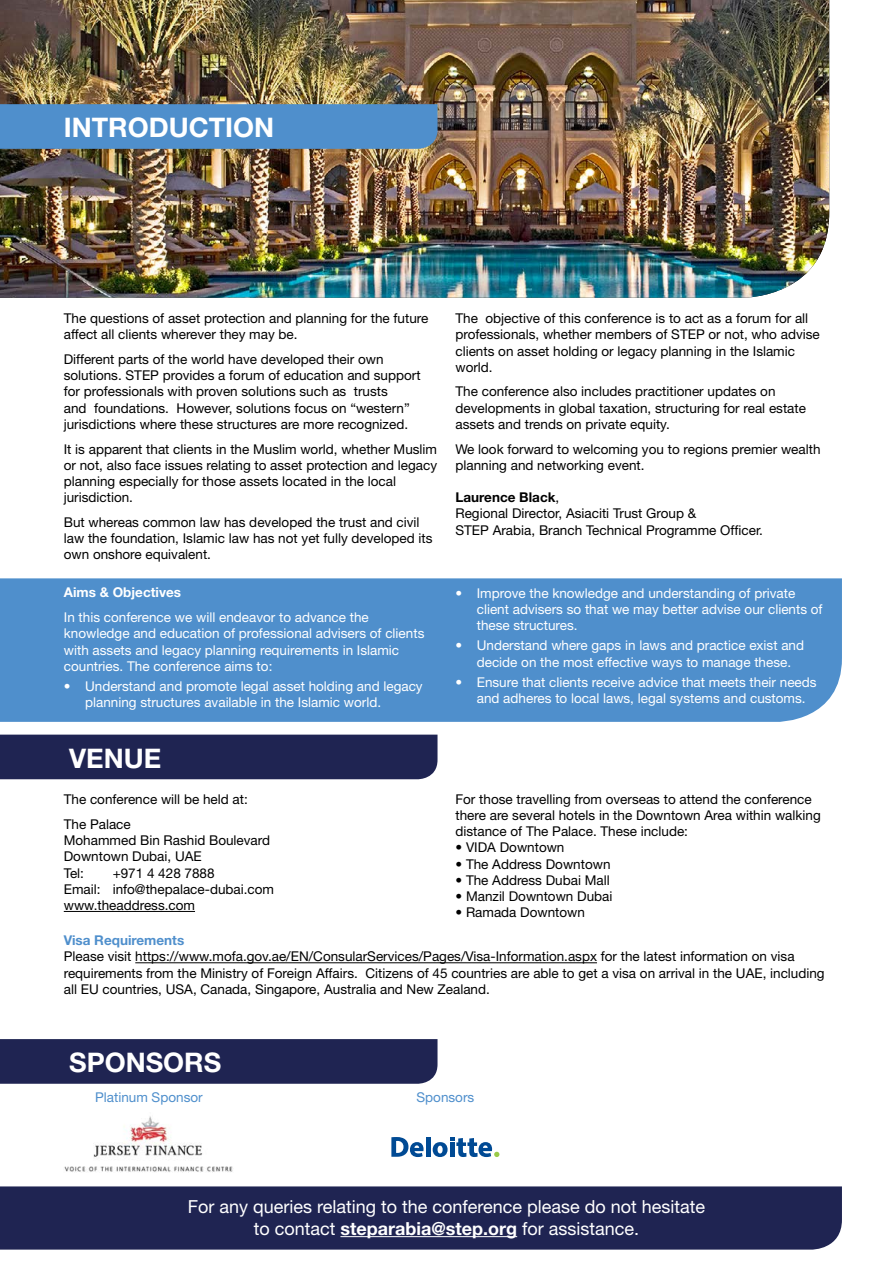
<style>
.page{position:relative;width:893px;height:1263px;background:#fff}
.page>*{position:absolute;margin:0;border:0;box-sizing:border-box;transform-origin:0 0}
.t1{font:700 27px "Helvetica Neue LT";color:#fff}
.t2{font:18px/21.6px "Helvetica Neue LT";color:#fff;text-align:center}
.t3{font:13.5px/16.2px "Helvetica Neue LT";color:#000}
.t4{font:13.5px/16.2px "Helvetica Neue LT";color:#fff}
.t5{font:13.5px "Helvetica Neue LT";color:#4f8fcc}
.t6{font:700 13.5px "Helvetica Neue LT";color:#4f8fcc}
.t7{font:700 13.5px "Helvetica Neue LT";color:#fff}
.s1{font-weight:700}
</style>
<div class="page">
<img style="left:0;top:0;width:829px;height:298px">
<div style="left:0;top:735px;width:437px;height:44px;background:#1f2452"></div>
<div style="left:0;top:1039px;width:437px;height:45px;background:#1f2452"></div>
<div style="left:0;top:104px;width:437px;height:45px;background:#4f8fcc"></div>
<hr style="left:135px;top:962px;width:462px;height:1px;background:#000">
<div style="left:0;top:578px;width:842px;height:144px;background:#4f8fcc"></div>
<hr style="left:64px;top:911px;width:131px;height:1px;background:#000">
<img style="left:64px;top:1116px;width:169px;height:57px">
<div style="left:0;top:1186px;width:842px;height:63px;background:#1f2452"></div>
<hr style="left:340px;top:1236px;width:177px;height:1px;background:#fff">
<hr style="left:426px;top:1137px;width:4px;height:20px;background:#004a94">
<svg style="left:433px;top:1137px;width:66px;height:20px"></svg>
<svg style="left:391px;top:1137px;width:33px;height:20px"></svg>
<h1 class="t1" style="left:64px;top:111px;width:212px">INTRODUCTION</h1>
<p class="t3" style="left:64px;top:310px;width:366px">The questions of asset protection and planning for the future affect all clients wherever they may be.</p>
<p class="t3" style="left:64px;top:351px;width:358px">Different parts of the world have developed their own solutions. STEP provides a forum of education and support for professionals with proven solutions such as trusts<br>and foundations. However, solutions focus on “western” jurisdictions where these structures are more recognized.</p>
<p class="t3" style="left:64px;top:440px;width:375px">It is apparent that clients in the Muslim world, whether Muslim or not, also face issues relating to asset protection and legacy planning especially for those assets located in the local jurisdiction.</p>
<p class="t3" style="left:64px;top:514px;width:370px">But whereas common law has developed the trust and civil law the foundation, Islamic law has not yet fully developed its own onshore equivalent.</p>
<p class="t7" style="left:64px;top:584px;width:119px">Aims &amp; Objectives</p>
<p class="t4" style="left:64px;top:609px;width:362px">In this conference we will endeavor to advance the knowledge and education of professional advisers of clients with assets and legacy planning requirements in Islamic countries. The conference aims to:</p>
<p class="t4" style="left:85px;top:678px;width:339px;text-indent:-21px">• Understand and promote legal asset holding and legacy planning structures available in the Islamic world.</p>
<h1 class="t1" style="left:69px;top:741px;width:94px">VENUE</h1>
<p class="t3" style="left:64px;top:786px;width:186px;line-height:25.2px">The conference will be held at:<br>The Palace</p>
<p class="t3" style="left:64px;top:832px;width:208px">Mohammed Bin Rashid Boulevard<br>Downtown Dubai, UAE<br>Tel:</p>
<p class="t3" style="left:64px;top:865px;width:212px;text-indent:49px">+971 4 428 7888<br>Email: info@thepalace-dubai.com www.theaddress.com</p>
<p class="t3" style="left:455px;top:310px;width:366px">The objective of this conference is to act as a forum for all professionals, whether members of STEP or not, who advise clients on asset holding or legacy planning in the Islamic world.</p>
<p class="t3" style="left:455px;top:383px;width:352px">The conference also includes practitioner updates on developments in global taxation, structuring for real estate assets and trends on private equity.</p>
<p class="t3" style="left:455px;top:440px;width:366px">We look forward to welcoming you to regions premier wealth planning and networking event.</p>
<p class="t3" style="left:455px;top:489px;width:309px"><span class="s1">Laurence Black</span>,<br>Regional Director, Asiaciti Trust Group &amp;<br>STEP Arabia, Branch Technical Programme Officer.</p>
<p class="t4" style="left:477px;top:584px;width:347px;text-indent:-21px">• Improve the knowledge and understanding of private client advisers so that we may better advise our clients of these structures.</p>
<p class="t4" style="left:477px;top:637px;width:329px;text-indent:-21px">• Understand where gaps in laws and practice exist and decide on the most effective ways to manage these.</p>
<p class="t4" style="left:477px;top:674px;width:341px;text-indent:-21px">• Ensure that clients receive advice that meets their needs and adheres to local laws, legal systems and customs.</p>
<p class="t3" style="left:455px;top:791px;width:367px">For those travelling from overseas to attend the conference there are several hotels in the Downtown Area within walking distance of The Palace. These include:</p>
<p class="t3" style="left:455px;top:839px;width:110px">• VIDA Downtown</p>
<p class="t3" style="left:455px;top:855px;width:157px">• The Address Downtown</p>
<p class="t3" style="left:455px;top:872px;width:156px">• The Address Dubai Mall</p>
<p class="t3" style="left:455px;top:888px;width:158px">• Manzil Downtown Dubai</p>
<p class="t3" style="left:455px;top:904px;width:131px">• Ramada Downtown</p>
<p class="t6" style="left:64px;top:932px;width:122px">Visa Requirements</p>
<p class="t3" style="left:64px;top:948px;width:762px">Please visit https://www.mofa.gov.ae/EN/ConsularServices/Pages/Visa-Information.aspx for the latest information on visa requirements from the Ministry of Foreign Affairs. Citizens of 45 countries are able to get a visa on arrival in the UAE, including all EU countries, USA, Canada, Singapore, Australia and New Zealand.</p>
<h1 class="t1" style="left:69px;top:1046px;width:154px">SPONSORS</h1>
<p class="t5" style="left:95px;top:1089px;width:109px">Platinum Sponsor</p>
<p class="t5" style="left:417px;top:1089px;width:59px">Sponsors</p>
<h2 class="t2" style="left:188px;top:1196px;width:519px">For any queries relating to the conference please do not hesitate to contact <span class="s1">steparabia@step.org</span> for assistance.</h2>
</div>
